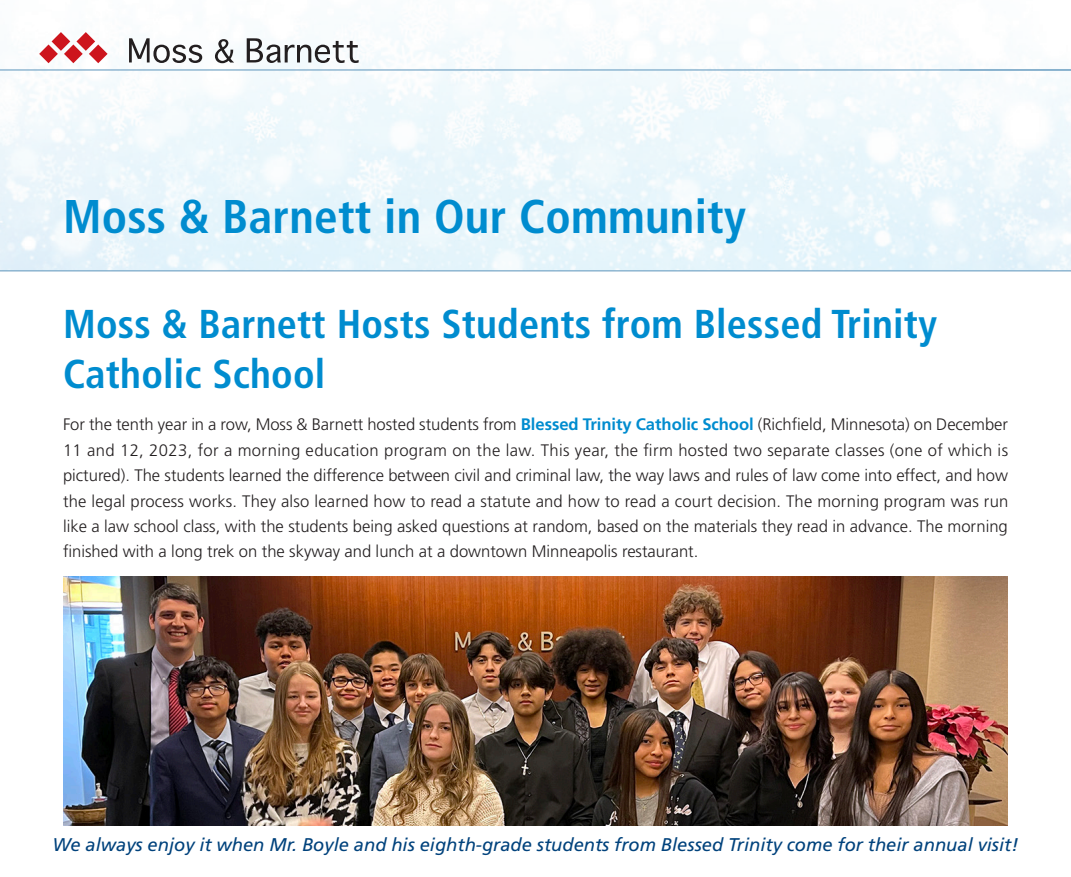
<style>
.page{position:relative;width:1071px;height:877px;background:#fff}
.page>*{position:absolute;margin:0;border:0;box-sizing:border-box;transform-origin:0 0}
.MB_Page_Headline_LT{font:700 condensed 47.25px "Frutiger LT Std";letter-spacing:.005em;color:#008ccf}
.MB_Page_Headline_LT-2{font:700 condensed 40.25px/49px "Frutiger LT Std";letter-spacing:.005em;color:#008ccf}
.MB_-_Blue_PP_Header{font:italic 18.38px "Frutiger LT Std";color:#01427c}
.MB_-_Blue_PP_Header-2{font:300 16.62px/25.4px "Frutiger LT Std";color:#231f20;text-align:justify}
.s1{font-weight:700;color:#008ccf}
</style>
<div class="page">
<div style="left:0;top:0;width:1071px;height:270px;background:linear-gradient(to bottom,#fdfefe,#e4f4fb)"></div>
<img style="left:63px;top:576px;width:945px;height:249px">
<svg style="left:129px;top:38px;width:73px;height:25px"></svg>
<svg style="left:215px;top:39px;width:19px;height:24px"></svg>
<svg style="left:247px;top:38px;width:112px;height:25px"></svg>
<svg style="left:39px;top:32px;width:69px;height:31px"></svg>
<hr style="left:0;top:69px;width:1071px;height:2px;background:#78a7c7">
<hr style="left:0;top:270px;width:1071px;height:1px;background:#78a7c7">
<p class="MB_Page_Headline_LT" style="left:63px;top:189px;width:684px">Moss &amp; Barnett in Our Community</p>
<p class="MB_Page_Headline_LT-2" style="left:63px;top:300px;width:875px">Moss &amp; Barnett Hosts Students from Blessed Trinity<br>Catholic School</p>
<p class="MB_-_Blue_PP_Header-2" style="left:63px;top:412px;width:947px">For the tenth year in a row, Moss &amp; Barnett hosted students from <span class="s1">Blessed Trinity Catholic School</span> (Richfield, Minnesota) on December 11 and 12, 2023, for a morning education program on the law. This year, the firm hosted two separate classes (one of which is pictured). The students learned the difference between civil and criminal law, the way laws and rules of law come into effect, and how the legal process works. They also learned how to read a statute and how to read a court decision. The morning program was run like a law school class, with the students being asked questions at random, based on the materials they read in advance. The morning finished with a long trek on the skyway and lunch at a downtown Minneapolis restaurant.</p>
<p class="MB_-_Blue_PP_Header" style="left:52px;top:833px;width:968px">We always enjoy it when Mr. Boyle and his eighth-grade students from Blessed Trinity come for their annual visit!</p>
</div>
